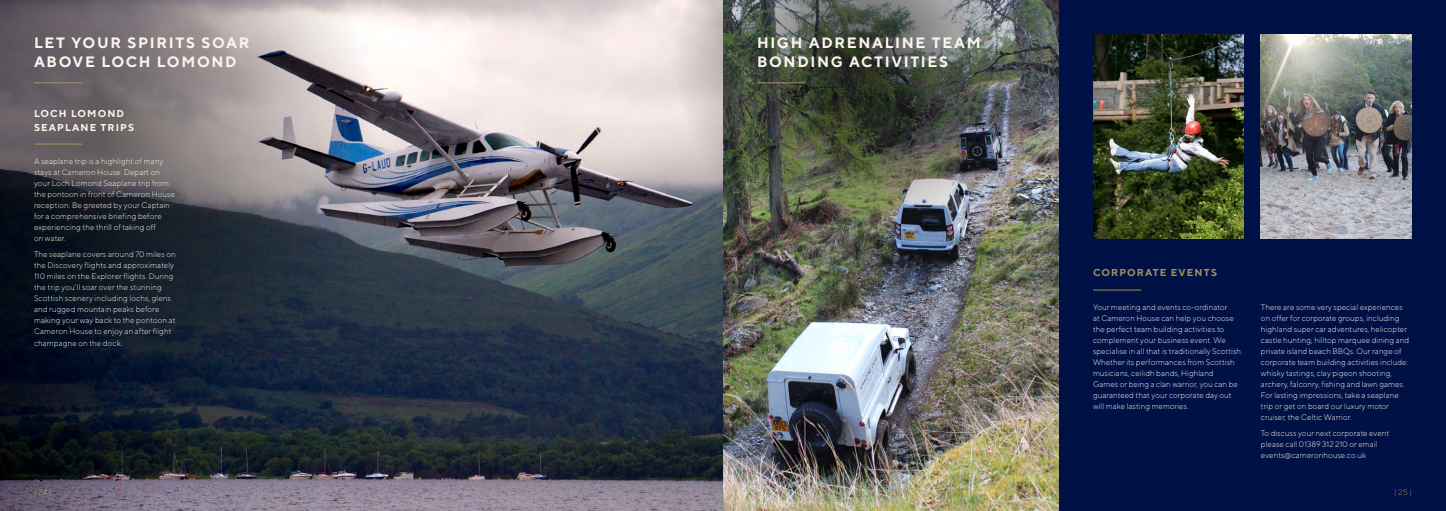
<style>
.page{position:relative;width:1446px;height:511px;background:#fff}
.page>*{position:absolute;margin:0;border:0;box-sizing:border-box;transform-origin:0 0}
.t1{font:700 15px/18px "TT Norms";letter-spacing:.11em;color:#fbf4ec}
.t2{font:700 10px/13px "TT Norms";letter-spacing:.11em;color:#fbf4ec}
.t3{font:700 10px "TT Norms";letter-spacing:.11em;color:#a29161}
.t4{font:300 8px/11px "TT Norms";letter-spacing:.005em;color:#fbf4ec}
.t5{font:300 8px "TT Norms";color:#a29161}
</style>
<div class="page">
<img style="left:0;top:0;width:723px;height:510px">
<svg style="left:0;top:0;width:377px;height:408px;background:#4e505a"></svg>
<hr style="left:34px;top:143px;width:48px;height:1px;background:#a29161">
<hr style="left:34px;top:82px;width:48px;height:1px;background:#a29161">
<img style="left:723px;top:0;width:723px;height:510px">
<img style="left:675px;top:0;width:383px;height:252px">
<hr style="left:1093px;top:289px;width:48px;height:1px;background:#a29161">
<hr style="left:757px;top:82px;width:48px;height:1px;background:#a29161">
<img style="left:1260px;top:34px;width:152px;height:204px">
<img style="left:1093px;top:34px;width:151px;height:204px">
<h1 class="t1" style="left:34px;top:34px;width:217px">LET YOUR SPIRITS SOAR<br>ABOVE LOCH LOMOND</h1>
<p class="t2" style="left:34px;top:107px;width:102px">LOCH LOMOND<br>SEAPLANE TRIPS</p>
<p class="t4" style="left:34px;top:155px;width:143px">A seaplane trip is a highlight of many stays at Cameron House. Depart on your Loch Lomond Seaplane trip from the pontoon in front of Cameron House reception. Be greeted by your Captain for a comprehensive briefing before experiencing the thrill of taking off<br>on water.</p>
<p class="t4" style="left:34px;top:249px;width:143px">The seaplane covers around 70 miles on the Discovery flights and approximately 110 miles on the Explorer flights. During the trip you’ll soar over the stunning Scottish scenery including lochs, glens and rugged mountain peaks before making your way back to the pontoon at Cameron House to enjoy an after flight champagne on the dock.</p>
<p class="t5" style="left:34px;top:487px;width:19px">| 24 |</p>
<h1 class="t1" style="left:757px;top:34px;width:225px">HIGH ADRENALINE TEAM<br>BONDING ACTIVITIES</h1>
<p class="t3" style="left:1093px;top:266px;width:125px">CORPORATE EVENTS</p>
<p class="t4" style="left:1093px;top:301px;width:151px">Your meeting and events co-ordinator<br>at Cameron House can help you choose the perfect team building activities to complement your business event. We specialise in all that is traditionally Scottish.<br>Whether its performances from Scottish musicians, ceilidh bands, Highland<br>Games or being a clan warrior, you can be guaranteed that your corporate day out will make lasting memories.</p>
<p class="t4" style="left:1261px;top:301px;width:150px">There are some very special experiences on offer for corporate groups, including highland super car adventures, helicopter castle hunting, hilltop marquee dining and private island beach BBQs. Our range of corporate team building activities include: whisky tastings, clay pigeon shooting, archery, falconry, fishing and lawn games.<br>For lasting impressions, take a seaplane trip or get on board our luxury motor cruiser, the Celtic Warrior.</p>
<p class="t4" style="left:1261px;top:427px;width:130px">To discuss your next corporate event please call 01389 312 210 or email events@cameronhouse.co.uk</p>
<p class="t5" style="left:1394px;top:487px;width:19px">| 25 |</p>
</div>
